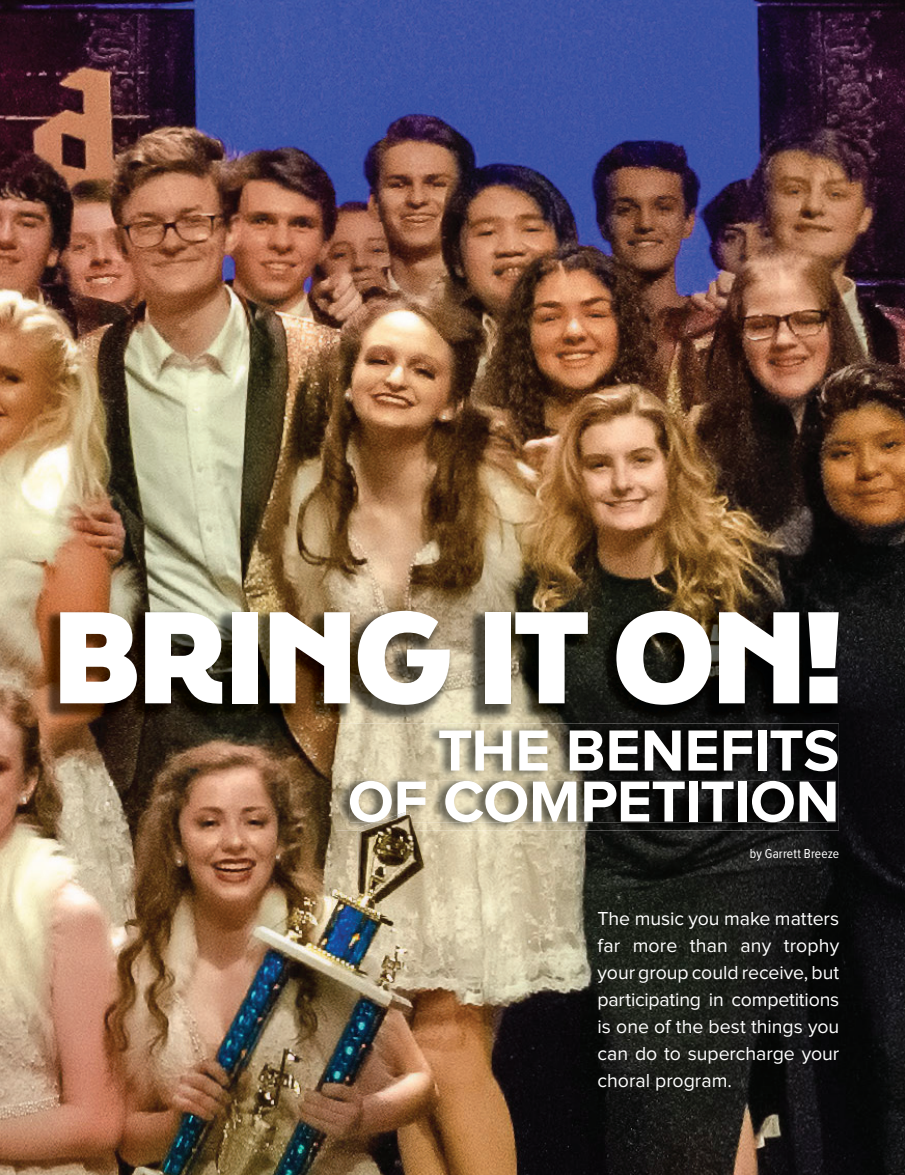
<style>
.page{position:relative;width:905px;height:1175px;background:#fff}
.page>*{position:absolute;margin:0;border:0;box-sizing:border-box;transform-origin:0 0}
.t1{font:800 123px "Final Six";letter-spacing:-.035em;color:#fff}
.t2{font:700 60px/51px "Proxima Nova";letter-spacing:-.005em;color:#fff;text-align:right}
.t3{font:19.5px/27px "Proxima Nova";color:#fff;text-align:justify}
.t4{font:13.5px "Proxima Nova Cond";letter-spacing:.01em;color:#fff}
</style>
<div class="page">
<img style="left:0;top:0;width:904px;height:1174px">
<img style="left:336px;top:723px;width:502px;height:107px">
<img style="left:350px;top:781px;width:485px;height:41px">
<img style="left:43px;top:607px;width:799px;height:115px">
<img style="left:375px;top:810px;width:36px;height:4px">
<img style="left:330px;top:814px;width:93px;height:103px">
<h1 class="t1" style="left:52px;top:567px;width:791px">BRING IT ON!</h1>
<h2 class="t2" style="left:348px;top:727px;width:493px">THE BENEFITS<br>OF COMPETITION</h2>
<p class="t4" style="left:749px;top:847px;width:91px">by Garrett Breeze</p>
<p class="t3" style="left:597px;top:905px;width:243px">The music you make matters far more than any trophy your group could receive, but participating in competitions is one of the best things you can do to supercharge your choral program.</p>
</div>
